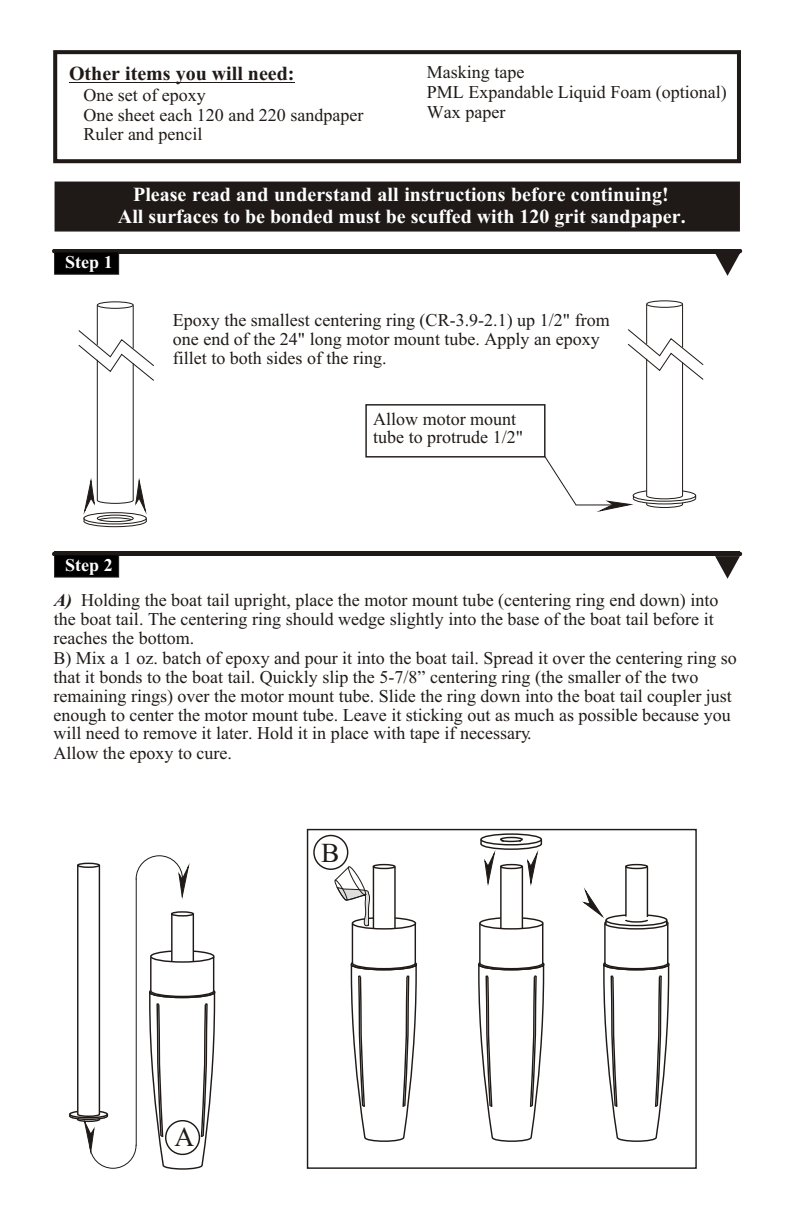
<style>
.page{position:relative;width:792px;height:1224px;background:#fff}
.page>*{position:absolute;margin:0;border:0;box-sizing:border-box;transform-origin:0 0}
.t1{font:27.4px "Times New Roman";color:#1f1a17}
.t2{font:700 20px/22.2px "Times New Roman";color:#fff;text-align:center}
.t3{font:700 20px "Times New Roman";color:#1f1a17}
.t4{font:18px/19.2px "Times New Roman";color:#1f1a17}
.t5{font:700 18px "Times New Roman";color:#fff}
.s1{font-weight:700;font-style:italic}
</style>
<div class="page">
<hr style="left:54px;top:249px;width:686px;height:4px;background:#1f1a17">
<svg style="left:715px;top:249px;width:27px;height:27px"></svg>
<div style="left:54px;top:252px;width:65px;height:22px;background:#000;border:1px solid #1f1a17"></div>
<hr style="left:54px;top:552px;width:686px;height:4px;background:#1f1a17">
<svg style="left:715px;top:552px;width:27px;height:27px"></svg>
<div style="left:54px;top:555px;width:65px;height:22px;background:#000;border:1px solid #1f1a17"></div>
<div style="left:55px;top:182px;width:685px;height:50px;background:#1f1a17;border:1px solid #1f1a17"></div>
<div style="left:53px;top:50px;width:688px;height:113px;border:4px solid #1f1a17"></div>
<hr style="left:69px;top:82px;width:225px;height:1px;background:#1f1a17">
<div style="left:97px;top:302px;width:36px;height:7px;border:1px solid #1f1a17;border-radius:50%"></div>
<div style="left:647px;top:301px;width:36px;height:7px;border:1px solid #1f1a17;border-radius:50%"></div>
<svg style="left:78px;top:305px;width:76px;height:222px"></svg>
<svg style="left:545px;top:304px;width:159px;height:208px"></svg>
<div style="left:365px;top:404px;width:181px;height:54px;border:1px solid #1f1a17"></div>
<div style="left:307px;top:829px;width:390px;height:340px;border:1px solid #1f1a17"></div>
<div style="left:373px;top:864px;width:23px;height:5px;border:1px solid #1f1a17;border-radius:50%"></div>
<div style="left:625px;top:864px;width:23px;height:5px;border:1px solid #1f1a17;border-radius:50%"></div>
<svg style="left:479px;top:917px;width:65px;height:13px"></svg>
<div style="left:480px;top:833px;width:62px;height:12px;border:1px solid #1f1a17;border-radius:50%"></div>
<svg style="left:478px;top:961px;width:67px;height:181px"></svg>
<svg style="left:350px;top:961px;width:67px;height:181px"></svg>
<svg style="left:603px;top:961px;width:67px;height:181px"></svg>
<hr style="left:479px;top:924px;width:2px;height:39px;background:#1f1a17">
<hr style="left:352px;top:924px;width:1px;height:39px;background:#1f1a17">
<hr style="left:604px;top:924px;width:2px;height:39px;background:#1f1a17">
<hr style="left:542px;top:924px;width:1px;height:39px;background:#1f1a17">
<hr style="left:415px;top:924px;width:1px;height:39px;background:#1f1a17">
<hr style="left:667px;top:924px;width:1px;height:39px;background:#1f1a17">
<hr style="left:500px;top:867px;width:2px;height:62px;background:#1f1a17">
<hr style="left:625px;top:867px;width:2px;height:50px;background:#1f1a17">
<hr style="left:522px;top:867px;width:1px;height:62px;background:#1f1a17">
<hr style="left:647px;top:867px;width:1px;height:50px;background:#1f1a17">
<svg style="left:480px;top:836px;width:63px;height:48px"></svg>
<svg style="left:582px;top:888px;width:87px;height:42px"></svg>
<svg style="left:69px;top:855px;width:147px;height:315px"></svg>
<hr style="left:136px;top:878px;width:1px;height:268px;background:#1f1a17">
<svg style="left:334px;top:865px;width:83px;height:65px"></svg>
<div style="left:165px;top:1120px;width:35px;height:35px;border:1px solid #1f1a17;border-radius:50%"></div>
<div style="left:313px;top:835px;width:35px;height:35px;border:1px solid #1f1a17;border-radius:50%"></div>
<p class="t3" style="left:69px;top:67px;width:227px">Other items you will need:</p>
<p class="t4" style="left:427px;top:65px;width:99px">Masking tape</p>
<p class="t4" style="left:84px;top:87px;width:124px">One set of epoxy</p>
<p class="t4" style="left:427px;top:84px;width:302px">PML Expandable Liquid Foam (optional)</p>
<p class="t4" style="left:84px;top:107px;width:281px">One sheet each 120 and 220 sandpaper</p>
<p class="t4" style="left:427px;top:104px;width:80px">Wax paper</p>
<p class="t4" style="left:84px;top:127px;width:120px">Ruler and pencil</p>
<p class="t2" style="left:118px;top:185px;width:569px">Please read and understand all instructions before continuing!<br>All surfaces to be bonded must be scuffed with 120 grit sandpaper.</p>
<p class="t5" style="left:65px;top:256px;width:49px">Step 1</p>
<p class="t5" style="left:65px;top:559px;width:49px">Step 2</p>
<p class="t4" style="left:173px;top:312px;width:438px">Epoxy the smallest centering ring (CR-3.9-2.1) up 1/2" from one end of the 24" long motor mount tube. Apply an epoxy fillet to both sides of the ring.</p>
<p class="t4" style="left:373px;top:412px;width:152px;line-height:18px">Allow motor mount tube to protrude 1/2"</p>
<p class="t4" style="left:53px;top:592px;width:685px"><span class="s1">A)</span> Holding the boat tail upright, place the motor mount tube (centering ring end down) into the boat tail. The centering ring should wedge slightly into the base of the boat tail before it reaches the bottom.<br>B) Mix a 1 oz. batch of epoxy and pour it into the boat tail. Spread it over the centering ring so that it bonds to the boat tail. Quickly slip the 5-7/8” centering ring (the smaller of the two remaining rings) over the motor mount tube. Slide the ring down into the boat tail coupler just enough to center the motor mount tube. Leave it sticking out as much as possible because you will need to remove it later. Hold it in place with tape if necessary.<br>Allow the epoxy to cure.</p>
<h1 class="t1" style="left:174px;top:1127px;width:21px">A</h1>
<h1 class="t1" style="left:321px;top:843px;width:20px">B</h1>
</div>
